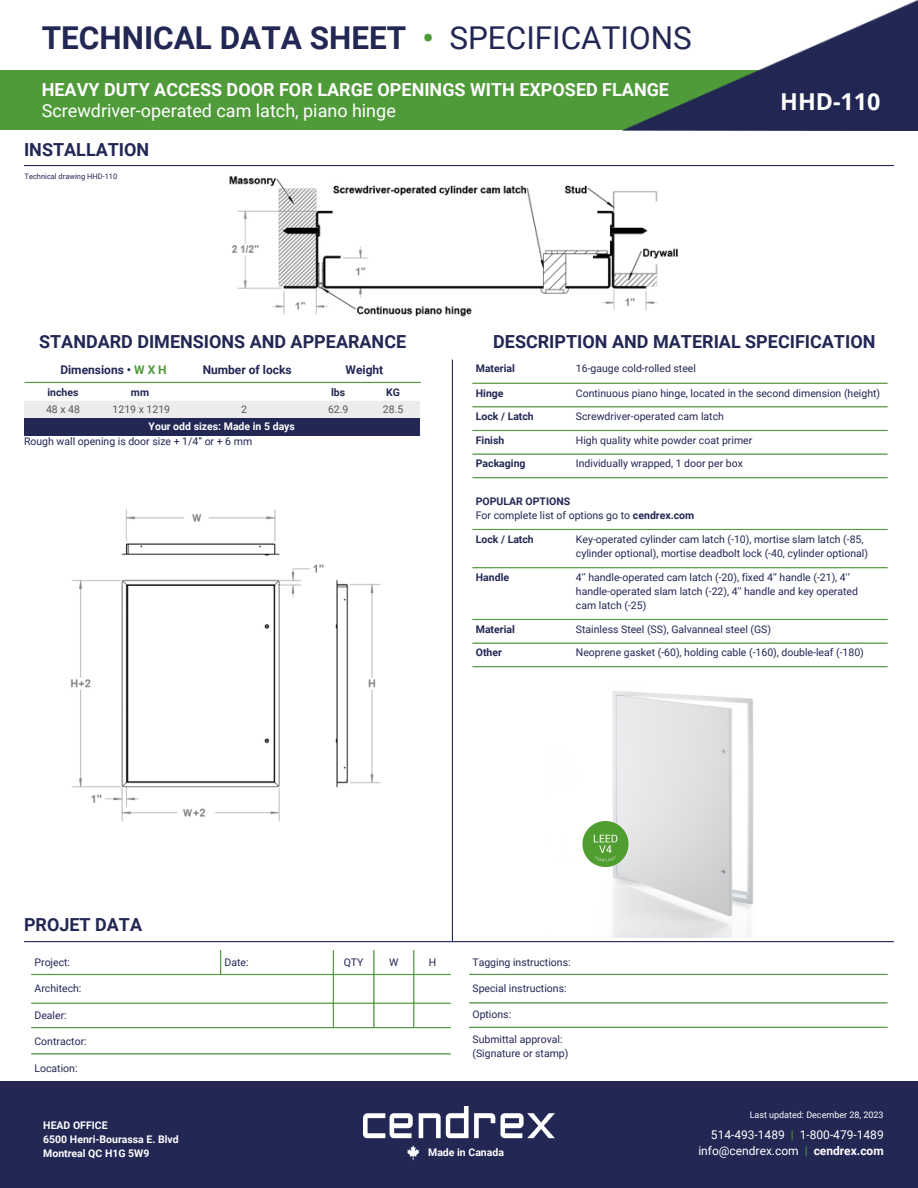
<style>
.page{position:relative;width:918px;height:1188px;background:#fff}
.page>*{position:absolute;margin:0;border:0;box-sizing:border-box;transform-origin:0 0}
.t1{font:700 31.5px "Roboto";color:#222754}
.t2{font:700 23.25px "Open Sans";color:#fff}
.t3{font:700 18px/20.2px "Roboto";color:#fff}
.t4{font:700 18px "Roboto";color:#222754}
.t5{font:12px "Roboto";color:#fff}
.t6{font:700 12px "Roboto";color:#222754}
.t7{font:10.5px/14px "Roboto";color:#222754}
.t8{font:700 10.5px "Roboto";color:#222754}
.t9{font:700 10.5px "Roboto";color:#fff}
.t10{font:10.5px "Roboto";color:#575757}
.t11{font:9px "Roboto";color:#fff}
.t12{font:7.5px "Roboto";color:#222754}
.s1{color:#4f9a39}
.s2{font-weight:400}
.s3{font-weight:700}
</style>
<div class="page">
<div style="left:0;top:71px;width:918px;height:59px;background:#4f9a39"></div>
<hr style="left:24px;top:165px;width:870px;height:1px;background:#222754">
<hr style="left:24px;top:941px;width:870px;height:1px;background:#222754">
<hr style="left:25px;top:382px;width:396px;height:1px;background:#4f9a39">
<hr style="left:452px;top:360px;width:1px;height:582px;background:#222754">
<hr style="left:472px;top:383px;width:416px;height:1px;background:#4f9a39">
<hr style="left:472px;top:406px;width:416px;height:1px;background:#4f9a39">
<hr style="left:472px;top:430px;width:416px;height:1px;background:#4f9a39">
<hr style="left:472px;top:454px;width:416px;height:1px;background:#4f9a39">
<hr style="left:472px;top:477px;width:416px;height:1px;background:#4f9a39">
<hr style="left:472px;top:529px;width:416px;height:1px;background:#4f9a39">
<hr style="left:472px;top:567px;width:416px;height:1px;background:#4f9a39">
<hr style="left:472px;top:619px;width:416px;height:1px;background:#4f9a39">
<hr style="left:472px;top:643px;width:416px;height:1px;background:#4f9a39">
<hr style="left:472px;top:666px;width:416px;height:1px;background:#4f9a39">
<svg style="left:220px;top:950px;width:1px;height:24px"></svg>
<hr style="left:333px;top:950px;width:1px;height:77px;background:#4f9a39">
<hr style="left:373px;top:950px;width:2px;height:77px;background:#4f9a39">
<hr style="left:413px;top:950px;width:1px;height:77px;background:#4f9a39">
<hr style="left:31px;top:974px;width:420px;height:1px;background:#4f9a39">
<hr style="left:31px;top:1003px;width:420px;height:1px;background:#4f9a39">
<hr style="left:31px;top:1027px;width:420px;height:1px;background:#4f9a39">
<hr style="left:31px;top:1053px;width:420px;height:2px;background:#4f9a39">
<hr style="left:469px;top:974px;width:419px;height:1px;background:#4f9a39">
<hr style="left:469px;top:1002px;width:419px;height:2px;background:#4f9a39">
<hr style="left:469px;top:1027px;width:419px;height:1px;background:#4f9a39">
<div style="left:0;top:1081px;width:918px;height:107px;background:#222754"></div>
<img style="left:363px;top:1107px;width:192px;height:32px">
<img style="left:407px;top:1145px;width:13px;height:15px">
<img style="left:622px;top:0;width:296px;height:130px">
<img style="left:612px;top:691px;width:142px;height:247px">
<svg style="left:582px;top:821px;width:46px;height:46px;background:#7bb563"></svg>
<div style="left:24px;top:401px;width:396px;height:17px;background:#ececec"></div>
<div style="left:24px;top:418px;width:396px;height:18px;background:#222754"></div>
<img style="left:70px;top:509px;width:311px;height:313px">
<img style="left:229px;top:176px;width:449px;height:141px">
<p class="t1" style="left:42px;top:20px;width:652px">TECHNICAL DATA SHEET <span class="s1">•</span> <span class="s2">SPECIFICATIONS</span></p>
<p class="t3" style="left:42px;top:80px;width:629px">HEAVY DUTY ACCESS DOOR FOR LARGE OPENINGS WITH EXPOSED FLANGE<br><span class="s2">Screwdriver-operated cam latch, piano hinge</span></p>
<p class="t4" style="left:24px;top:139px;width:127px">INSTALLATION</p>
<p class="t12" style="left:25px;top:172px;width:94px">Technical drawing HHD-110</p>
<p class="t2" style="left:780px;top:85px;width:102px">HHD-110</p>
<p class="t4" style="left:39px;top:332px;width:369px">STANDARD DIMENSIONS AND APPEARANCE</p>
<p class="t6" style="left:60px;top:363px;width:108px">Dimensions • <span class="s1">W X H</span></p>
<p class="t6" style="left:203px;top:363px;width:90px">Number of locks</p>
<p class="t6" style="left:346px;top:363px;width:39px">Weight</p>
<p class="t8" style="left:48px;top:387px;width:33px">inches</p>
<p class="t8" style="left:131px;top:387px;width:20px">mm</p>
<p class="t8" style="left:331px;top:387px;width:16px">lbs</p>
<p class="t8" style="left:386px;top:387px;width:15px">KG</p>
<p class="t10" style="left:46px;top:404px;width:35px">48 x 48</p>
<h3 class="t10" style="left:113px;top:404px;width:59px">1219 x 1219</h3>
<p class="t10" style="left:241px;top:404px;width:7px">2</p>
<p class="t10" style="left:328px;top:404px;width:22px">62.9</p>
<p class="t10" style="left:383px;top:404px;width:22px">28.5</p>
<p class="t9" style="left:149px;top:421px;width:148px">Your odd sizes: Made in 5 days</p>
<p class="t7" style="left:24px;top:434px;width:230px">Rough wall opening is door size + 1/4” or + 6 mm</p>
<p class="t4" style="left:493px;top:332px;width:384px">DESCRIPTION AND MATERIAL SPECIFICATION</p>
<p class="t8" style="left:476px;top:363px;width:41px">Material</p>
<h2 class="t7" style="left:576px;top:362px;width:122px">16-gauge cold-rolled steel</h2>
<h1 class="t8" style="left:476px;top:387px;width:29px">Hinge</h1>
<h4 class="t7" style="left:576px;top:386px;width:306px">Continuous piano hinge, located in the second dimension (height)</h4>
<h3 class="t8" style="left:476px;top:411px;width:60px">Lock / Latch</h3>
<p class="t7" style="left:576px;top:410px;width:150px">Screwdriver-operated cam latch</p>
<p class="t8" style="left:476px;top:434px;width:30px">Finish</p>
<h3 class="t7" style="left:576px;top:433px;width:178px">High quality white powder coat primer</h3>
<h3 class="t8" style="left:476px;top:458px;width:51px">Packaging</h3>
<p class="t7" style="left:576px;top:457px;width:168px">Individually wrapped, 1 door per box</p>
<p class="t8" style="left:476px;top:495px;width:96px">POPULAR OPTIONS</p>
<p class="t7" style="left:476px;top:509px;width:220px">For complete list of options go to <span class="s3">cendrex.com</span></p>
<p class="t8" style="left:476px;top:533px;width:60px">Lock / Latch</p>
<p class="t7" style="left:576px;top:532px;width:294px">Key-operated cylinder cam latch (-10), mortise slam latch (-85, cylinder optional), mortise deadbolt lock (-40, cylinder optional)</p>
<p class="t8" style="left:476px;top:571px;width:35px">Handle</p>
<p class="t7" style="left:576px;top:571px;width:284px">4'’ handle-operated cam latch (-20), fixed 4'’ handle (-21), 4'’ handle-operated slam latch (-22), 4'’ handle and key operated cam latch (-25)</p>
<p class="t8" style="left:476px;top:623px;width:41px">Material</p>
<p class="t7" style="left:576px;top:622px;width:197px">Stainless Steel (SS), Galvanneal steel (GS)</p>
<p class="t8" style="left:476px;top:647px;width:28px">Other</p>
<p class="t7" style="left:576px;top:646px;width:289px">Neoprene gasket (-60), holding cable (-160), double-leaf (-180)</p>
<p class="t4" style="left:24px;top:914px;width:120px">PROJET DATA</p>
<p class="t7" style="left:35px;top:955px;width:37px">Project:</p>
<p class="t7" style="left:225px;top:955px;width:26px">Date:</p>
<p class="t7" style="left:344px;top:955px;width:21px">QTY</p>
<p class="t7" style="left:389px;top:955px;width:11px">W</p>
<p class="t7" style="left:429px;top:955px;width:9px">H</p>
<p class="t7" style="left:35px;top:982px;width:48px">Architech:</p>
<p class="t7" style="left:35px;top:1008px;width:34px">Dealer:</p>
<p class="t7" style="left:35px;top:1034px;width:54px">Contractor:</p>
<p class="t7" style="left:35px;top:1061px;width:45px">Location:</p>
<h5 class="t7" style="left:472px;top:955px;width:100px">Tagging instructions:</h5>
<p class="t7" style="left:472px;top:982px;width:96px">Special instructions:</p>
<p class="t7" style="left:472px;top:1008px;width:40px">Options:</p>
<p class="t7" style="left:472px;top:1032px;width:92px">Submittal approval:</p>
<p class="t7" style="left:472px;top:1046px;width:98px">(Signature or stamp)</p>
<p class="t9" style="left:43px;top:1120px;width:66px">HEAD OFFICE</p>
<p class="t9" style="left:43px;top:1134px;width:137px">6500 Henri-Bourassa E. Blvd</p>
<p class="t9" style="left:43px;top:1148px;width:108px">Montreal QC H1G 5W9</p>
<p class="t11" style="left:750px;top:1110px;width:136px">Last updated: December 28, 2023</p>
<p class="t5" style="left:711px;top:1128px;width:174px">514-493-1489 <span class="s1">|</span> 1-800-479-1489</p>
<p class="t9" style="left:428px;top:1147px;width:77px">Made in Canada</p>
<p class="t5" style="left:698px;top:1144px;width:187px">info@cendrex.com <span class="s1">|</span> <span class="s3">cendrex.com</span></p>
</div>
